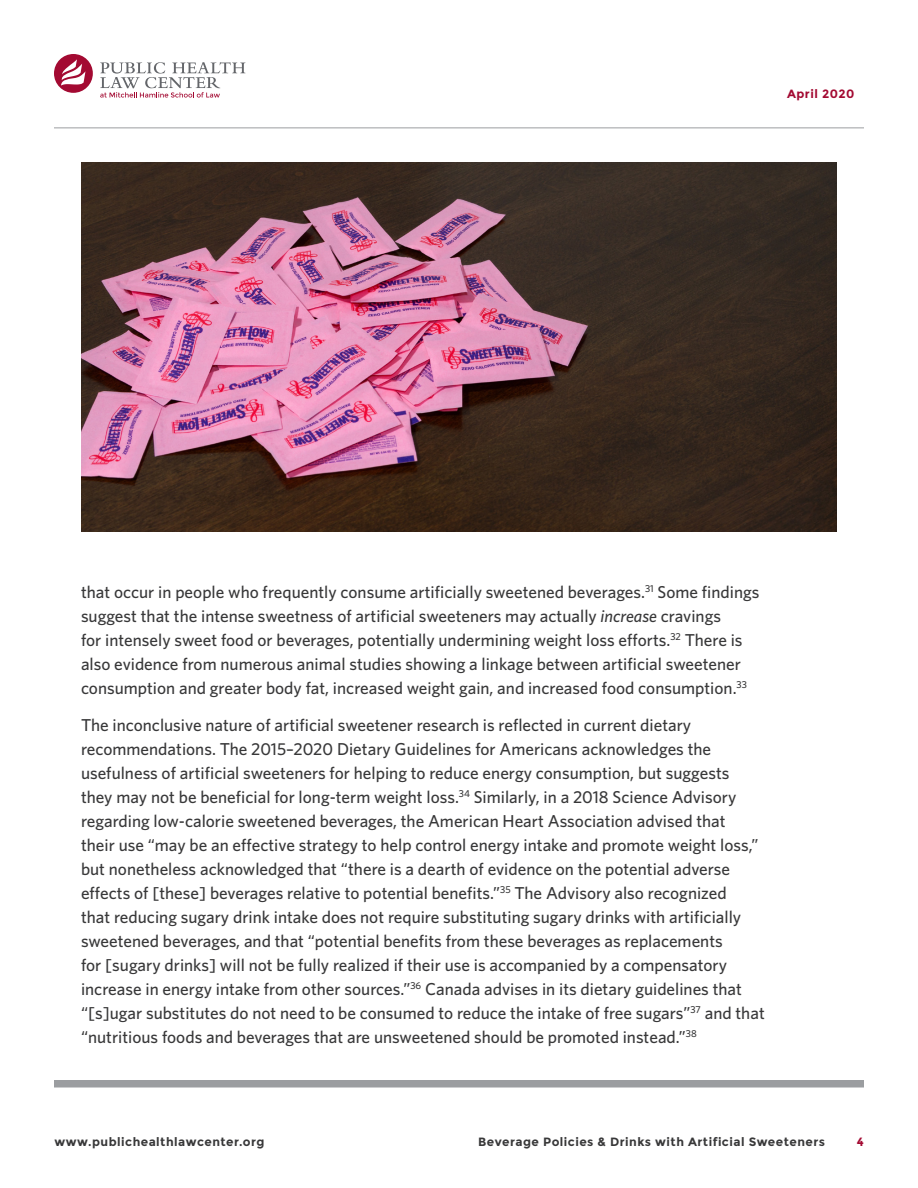
<style>
.page{position:relative;width:918px;height:1188px;background:#fff}
.page>*{position:absolute;margin:0;border:0;box-sizing:border-box;transform-origin:0 0}
.body{font:500 17.25px/24px "Whitney";color:#383839}
.t1{font:700 12px "Montserrat";letter-spacing:.04em;color:#383839}
.t2{font:700 12px "Montserrat";letter-spacing:.04em;color:#a30a32}
.s1{font-style:italic}
</style>
<div class="page">
<div style="left:54px;top:1080px;width:810px;height:8px;background:#9b9da0"></div>
<hr style="left:54px;top:128px;width:810px;height:1px;background:#9b9da0">
<img style="left:81px;top:162px;width:756px;height:369px">
<svg style="left:54px;top:54px;width:39px;height:39px"></svg>
<svg style="left:100px;top:62px;width:145px;height:36px"></svg>
<p class="t2" style="left:787px;top:86px;width:69px">April 2020</p>
<p class="body" style="left:81px;top:579px;width:680px">that occur in people who frequently consume artificially sweetened beverages.<sup>31</sup> Some findings suggest that the intense sweetness of artificial sweeteners may actually <span class="s1">increase</span> cravings<br>for intensely sweet food or beverages, potentially undermining weight loss efforts.<sup>32</sup> There is also evidence from numerous animal studies showing a linkage between artificial sweetener consumption and greater body fat, increased weight gain, and increased food consumption.<sup>33</sup></p>
<p class="body" style="left:81px;top:713px;width:685px">The inconclusive nature of artificial sweetener research is reflected in current dietary recommendations. The 2015–2020 Dietary Guidelines for Americans acknowledges the usefulness of artificial sweeteners for helping to reduce energy consumption, but suggests they may not be beneficial for long-term weight loss.<sup>34</sup> Similarly, in a 2018 Science Advisory regarding low-calorie sweetened beverages, the American Heart Association advised that<br>their use “may be an effective strategy to help control energy intake and promote weight loss,” but nonetheless acknowledged that “there is a dearth of evidence on the potential adverse effects of [these] beverages relative to potential benefits.”<sup>35</sup> The Advisory also recognized<br>that reducing sugary drink intake does not require substituting sugary drinks with artificially sweetened beverages, and that “potential benefits from these beverages as replacements<br>for [sugary drinks] will not be fully realized if their use is accompanied by a compensatory increase in energy intake from other sources.”<sup>36</sup> Canada advises in its dietary guidelines that “[s]ugar substitutes do not need to be consumed to reduce the intake of free sugars”<sup>37</sup> and that “nutritious foods and beverages that are unsweetened should be promoted instead.”<sup>38</sup></p>
<p class="t1" style="left:55px;top:1134px;width:212px">www.publichealthlawcenter.org</p>
<p class="t1" style="left:478px;top:1134px;width:348px">Beverage Policies &amp; Drinks with Artificial Sweeteners</p>
<p class="t2" style="left:857px;top:1134px;width:9px">4</p>
</div>
